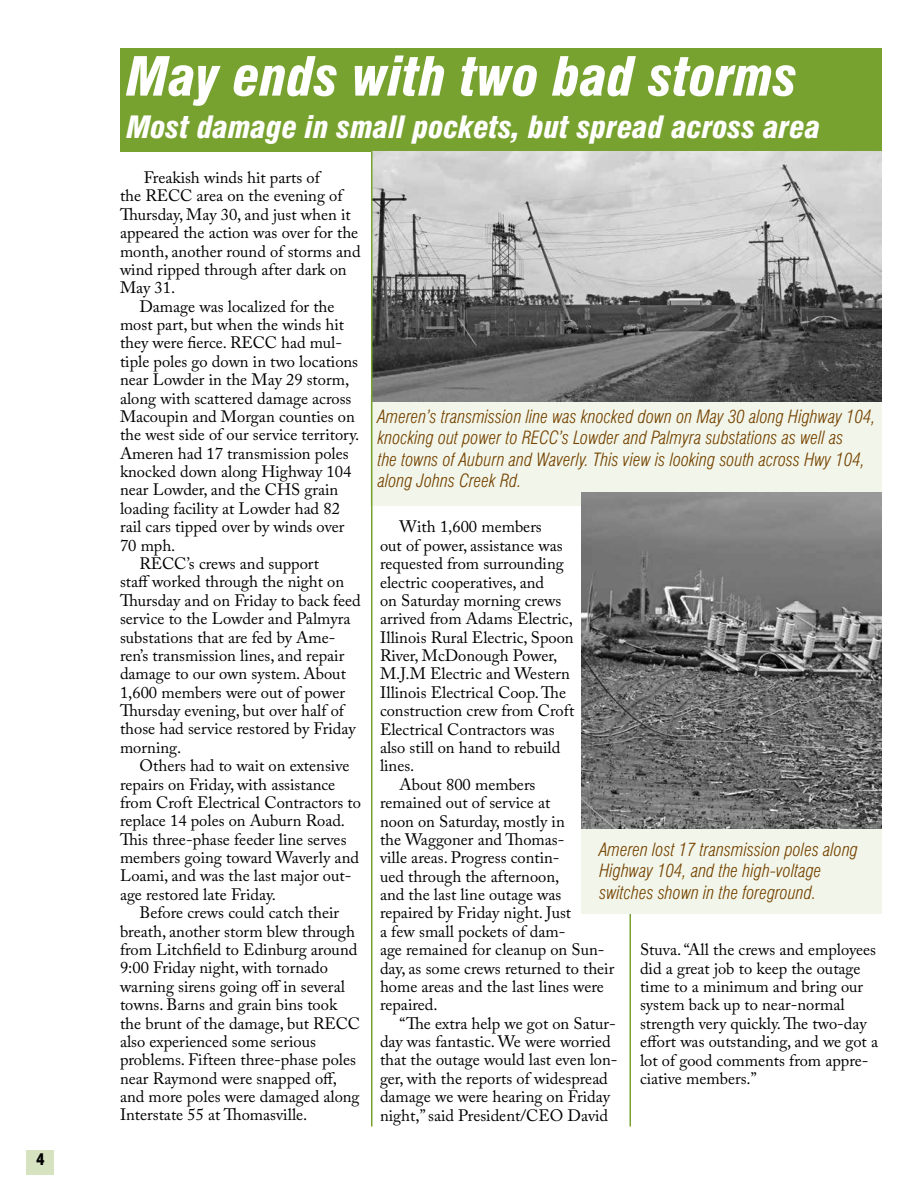
<style>
.page{position:relative;width:918px;height:1188px;background:#fff}
.page>*{position:absolute;margin:0;border:0;box-sizing:border-box;transform-origin:0 0}
.t1{font:italic 900 condensed 52.5px "Swiss 721 BT";color:#fff}
.t2{font:italic 900 condensed 30px "Swiss 721 BT";color:#fff}
.t3{font:italic 300 condensed 18px/21.6px "Swiss 721 BT";color:#754200}
.t4{font:900 condensed 18px "Myriad Pro";color:#000}
.t5{font:16.5px/18.5px "Adobe Caslon Pro";color:#000}
</style>
<div class="page">
<div style="left:27px;top:1150px;width:27px;height:24px;background:#d7e3c0"></div>
<hr style="left:630px;top:879px;width:1px;height:247px;background:#78a22f">
<div style="left:120px;top:48px;width:762px;height:103px;background:#78a22f"></div>
<div style="left:371px;top:395px;width:511px;height:111px;background:#f2f6ea"></div>
<img style="left:372px;top:151px;width:510px;height:251px">
<div style="left:582px;top:829px;width:300px;height:85px;background:#f2f6ea"></div>
<img style="left:582px;top:492px;width:300px;height:337px">
<hr style="left:371px;top:151px;width:1px;height:975px;background:#78a22f">
<p class="t4" style="left:37px;top:1147px;width:9px">4</p>
<h1 class="t1" style="left:127px;top:45px;width:672px">May ends with two bad storms</h1>
<h2 class="t2" style="left:127px;top:109px;width:695px">Most damage in small pockets, but spread across area</h2>
<p class="t5" style="left:144px;top:168px;width:178px">Freakish winds hit parts of</p>
<p class="t5" style="left:120px;top:186px;width:224px">the RECC area on the evening of</p>
<p class="t5" style="left:120px;top:205px;width:232px">Thursday, May 30, and just when it</p>
<p class="t5" style="left:120px;top:223px;width:240px">appeared the action was over for the</p>
<p class="t5" style="left:120px;top:242px;width:242px">month, another round of storms and</p>
<p class="t5" style="left:120px;top:260px;width:228px">wind ripped through after dark on</p>
<p class="t5" style="left:120px;top:278px;width:57px">May 31.</p>
<p class="t5" style="left:140px;top:297px;width:197px">Damage was localized for the</p>
<p class="t5" style="left:120px;top:315px;width:226px">most part, but when the winds hit</p>
<p class="t5" style="left:120px;top:333px;width:224px">they were fierce. RECC had mul-</p>
<p class="t5" style="left:120px;top:352px;width:240px">tiple poles go down in two locations</p>
<p class="t5" style="left:120px;top:370px;width:231px">near Lowder in the May 29 storm,</p>
<p class="t5" style="left:120px;top:389px;width:233px">along with scattered damage across</p>
<p class="t5" style="left:120px;top:407px;width:236px">Macoupin and Morgan counties on</p>
<p class="t5" style="left:120px;top:425px;width:241px">the west side of our service territory.</p>
<p class="t5" style="left:120px;top:444px;width:230px">Ameren had 17 transmission poles</p>
<p class="t5" style="left:120px;top:462px;width:233px">knocked down along Highway 104</p>
<p class="t5" style="left:120px;top:481px;width:220px">near Lowder, and the CHS grain</p>
<p class="t5" style="left:120px;top:499px;width:221px">loading facility at Lowder had 82</p>
<p class="t5" style="left:120px;top:517px;width:226px">rail cars tipped over by winds over</p>
<p class="t5" style="left:120px;top:536px;width:57px">70 mph.</p>
<p class="t5" style="left:140px;top:554px;width:181px">RECC’s crews and support</p>
<p class="t5" style="left:120px;top:572px;width:226px">staff worked through the night on</p>
<p class="t5" style="left:120px;top:591px;width:242px">Thursday and on Friday to back feed</p>
<p class="t5" style="left:120px;top:609px;width:232px">service to the Lowder and Palmyra</p>
<p class="t5" style="left:120px;top:628px;width:217px">substations that are fed by Ame-</p>
<p class="t5" style="left:120px;top:646px;width:226px">ren’s transmission lines, and repair</p>
<p class="t5" style="left:120px;top:664px;width:227px">damage to our own system. About</p>
<p class="t5" style="left:120px;top:683px;width:227px">1,600 members were out of power</p>
<p class="t5" style="left:120px;top:701px;width:226px">Thursday evening, but over half of</p>
<p class="t5" style="left:120px;top:719px;width:237px">those had service restored by Friday</p>
<p class="t5" style="left:120px;top:738px;width:63px">morning.</p>
<p class="t5" style="left:140px;top:756px;width:211px">Others had to wait on extensive</p>
<p class="t5" style="left:120px;top:775px;width:217px">repairs on Friday, with assistance</p>
<p class="t5" style="left:120px;top:793px;width:242px">from Croft Electrical Contractors to</p>
<p class="t5" style="left:120px;top:811px;width:227px">replace 14 poles on Auburn Road.</p>
<p class="t5" style="left:120px;top:830px;width:228px">This three-phase feeder line serves</p>
<p class="t5" style="left:120px;top:848px;width:241px">members going toward Waverly and</p>
<p class="t5" style="left:120px;top:867px;width:233px">Loami, and was the last major out-</p>
<p class="t5" style="left:120px;top:885px;width:158px">age restored late Friday.</p>
<p class="t5" style="left:140px;top:903px;width:201px">Before crews could catch their</p>
<p class="t5" style="left:120px;top:922px;width:237px">breath, another storm blew through</p>
<p class="t5" style="left:120px;top:940px;width:239px">from Litchfield to Edinburg around</p>
<p class="t5" style="left:120px;top:958px;width:209px">9:00 Friday night, with tornado</p>
<p class="t5" style="left:120px;top:977px;width:226px">warning sirens going off in several</p>
<p class="t5" style="left:120px;top:995px;width:219px">towns. Barns and grain bins took</p>
<p class="t5" style="left:120px;top:1014px;width:242px">the brunt of the damage, but RECC</p>
<p class="t5" style="left:120px;top:1032px;width:197px">also experienced some serious</p>
<p class="t5" style="left:120px;top:1050px;width:238px">problems. Fifteen three-phase poles</p>
<p class="t5" style="left:120px;top:1069px;width:218px">near Raymond were snapped off,</p>
<p class="t5" style="left:120px;top:1087px;width:241px">and more poles were damaged along</p>
<p class="t5" style="left:120px;top:1105px;width:189px">Interstate 55 at Thomasville.</p>
<p class="t3" style="left:378px;top:405px;width:499px">Ameren’s transmission line was knocked down on May 30 along Highway 104, knocking out power to RECC’s Lowder and Palmyra substations as well as<br>the towns of Auburn and Waverly. This view is looking south across Hwy 104, along Johns Creek Rd.</p>
<p class="t5" style="left:400px;top:518px;width:144px">With 1,600 members</p>
<p class="t5" style="left:380px;top:536px;width:184px">out of power, assistance was</p>
<p class="t5" style="left:380px;top:554px;width:185px">requested from surrounding</p>
<p class="t5" style="left:380px;top:573px;width:166px">electric cooperatives, and</p>
<p class="t5" style="left:380px;top:591px;width:183px">on Saturday morning crews</p>
<p class="t5" style="left:380px;top:609px;width:194px">arrived from Adams Electric,</p>
<p class="t5" style="left:380px;top:628px;width:195px">Illinois Rural Electric, Spoon</p>
<p class="t5" style="left:380px;top:646px;width:179px">River, McDonough Power,</p>
<p class="t5" style="left:380px;top:665px;width:191px">M.J.M Electric and Western</p>
<p class="t5" style="left:380px;top:683px;width:188px">Illinois Electrical Coop. The</p>
<p class="t5" style="left:380px;top:701px;width:196px">construction crew from Croft</p>
<p class="t5" style="left:380px;top:720px;width:176px">Electrical Contractors was</p>
<p class="t5" style="left:380px;top:738px;width:182px">also still on hand to rebuild</p>
<p class="t5" style="left:380px;top:756px;width:36px">lines.</p>
<p class="t5" style="left:400px;top:775px;width:138px">About 800 members</p>
<p class="t5" style="left:380px;top:793px;width:172px">remained out of service at</p>
<p class="t5" style="left:380px;top:812px;width:186px">noon on Saturday, mostly in</p>
<p class="t5" style="left:380px;top:830px;width:186px">the Waggoner and Thomas-</p>
<p class="t5" style="left:380px;top:848px;width:181px">ville areas. Progress contin-</p>
<p class="t5" style="left:380px;top:867px;width:181px">ued through the afternoon,</p>
<p class="t5" style="left:380px;top:885px;width:183px">and the last line outage was</p>
<p class="t5" style="left:380px;top:904px;width:193px">repaired by Friday night. Just</p>
<p class="t5" style="left:380px;top:922px;width:187px">a few small pockets of dam-</p>
<p class="t5" style="left:380px;top:940px;width:226px">age remained for cleanup on Sun-</p>
<p class="t5" style="left:380px;top:959px;width:236px">day, as some crews returned to their</p>
<p class="t5" style="left:380px;top:977px;width:226px">home areas and the last lines were</p>
<p class="t5" style="left:380px;top:995px;width:59px">repaired.</p>
<p class="t5" style="left:400px;top:1014px;width:218px">“The extra help we got on Satur-</p>
<p class="t5" style="left:380px;top:1032px;width:232px">day was fantastic. We were worried</p>
<p class="t5" style="left:380px;top:1051px;width:239px">that the outage would last even lon-</p>
<p class="t5" style="left:380px;top:1069px;width:229px">ger, with the reports of widespread</p>
<p class="t5" style="left:380px;top:1087px;width:231px">damage we were hearing on Friday</p>
<p class="t5" style="left:380px;top:1106px;width:230px">night,” said President/CEO David</p>
<p class="t3" style="left:599px;top:839px;width:260px">Ameren lost 17 transmission poles along<br>Highway 104, and the high-voltage switches shown in the foreground.</p>
<p class="t5" style="left:640px;top:940px;width:240px">Stuva. “All the crews and employees did a great job to keep the outage time to a minimum and bring our system back up to near-normal strength very quickly. The two-day effort was outstanding, and we got a lot of good comments from appre&shy;ciative members.”</p>
</div>
